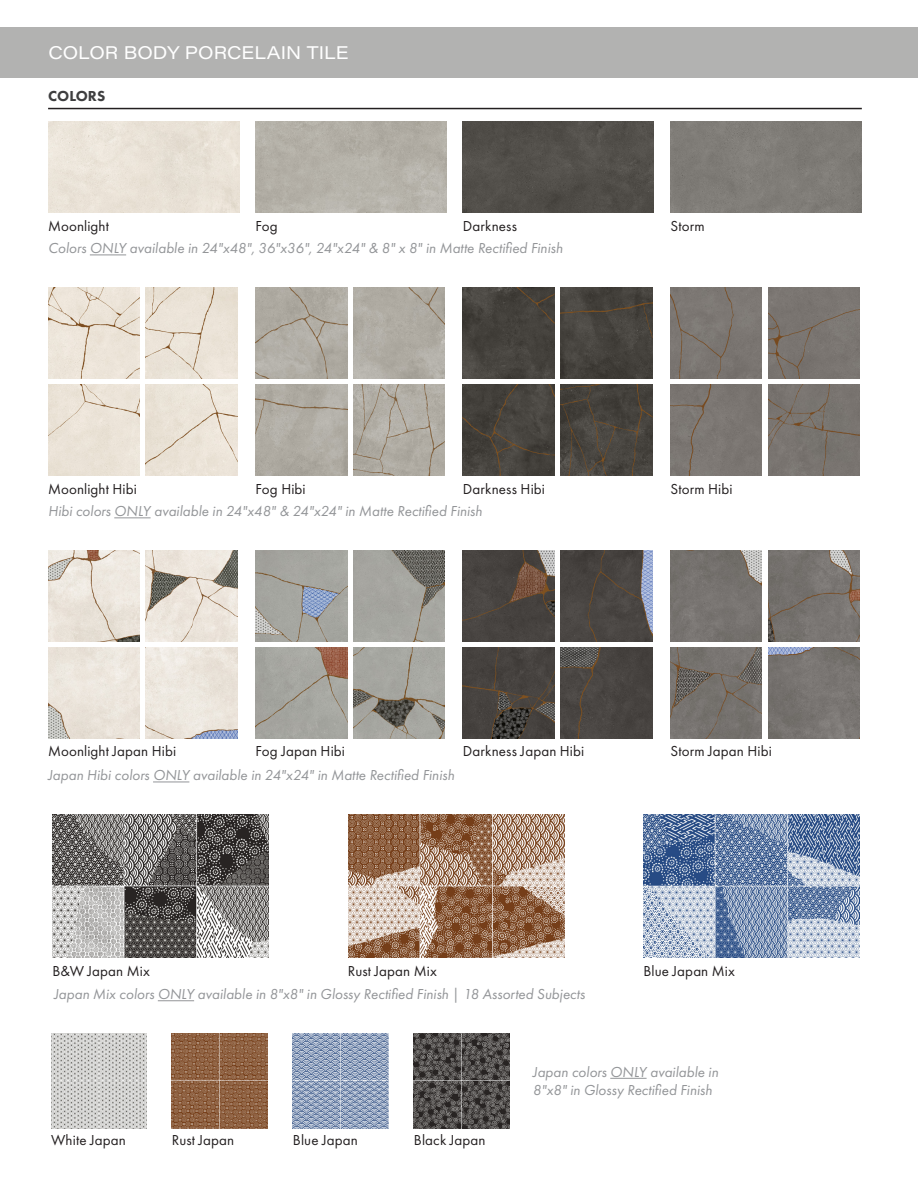
<style>
.page{position:relative;width:918px;height:1188px;background:#fff}
.page>*{position:absolute;margin:0;border:0;box-sizing:border-box;transform-origin:0 0}
.t1{font:18px "Acumin Pro Wide";letter-spacing:.005em;color:#fff}
.t2{font:italic 15px "Futura PT";color:#939598}
.t3{font:15px "Futura PT";letter-spacing:.01em;color:#231f20}
.t4{font:800 15px "Futura PT";color:#3e3e3f}
</style>
<div class="page">
<div style="left:0;top:27px;width:918px;height:50px;background:#b2b2b1"></div>
<hr style="left:48px;top:108px;width:814px;height:1px;background:#231f20">
<div style="left:48px;top:121px;width:191px;height:91px;background:#eae3d7"></div>
<img style="left:256px;top:121px;width:191px;height:91px">
<div style="left:463px;top:121px;width:191px;height:91px;background:#514e49"></div>
<div style="left:670px;top:121px;width:191px;height:91px;background:#7f7c77"></div>
<hr style="left:90px;top:255px;width:36px;height:1px;background:#939598">
<img style="left:48px;top:288px;width:92px;height:91px">
<div style="left:48px;top:384px;width:92px;height:91px;background:#ebe3d7"></div>
<img style="left:146px;top:288px;width:91px;height:91px">
<div style="left:146px;top:384px;width:91px;height:91px;background:#ebe4d8"></div>
<img style="left:256px;top:288px;width:91px;height:91px">
<img style="left:256px;top:384px;width:91px;height:91px">
<img style="left:353px;top:288px;width:92px;height:91px">
<img style="left:353px;top:384px;width:92px;height:91px">
<img style="left:463px;top:288px;width:91px;height:91px">
<img style="left:463px;top:384px;width:91px;height:91px">
<img style="left:561px;top:288px;width:91px;height:91px">
<img style="left:561px;top:384px;width:91px;height:91px">
<div style="left:670px;top:288px;width:92px;height:91px;background:#7b7672"></div>
<div style="left:670px;top:384px;width:92px;height:91px;background:#7b7672"></div>
<div style="left:768px;top:288px;width:92px;height:91px;background:#7a7571"></div>
<img style="left:768px;top:384px;width:92px;height:91px">
<hr style="left:114px;top:517px;width:37px;height:1px;background:#939598">
<img style="left:48px;top:551px;width:92px;height:91px">
<img style="left:48px;top:647px;width:92px;height:91px">
<img style="left:146px;top:551px;width:91px;height:91px">
<img style="left:146px;top:647px;width:91px;height:91px">
<img style="left:256px;top:551px;width:91px;height:91px">
<img style="left:256px;top:647px;width:91px;height:91px">
<img style="left:353px;top:551px;width:92px;height:91px">
<img style="left:353px;top:647px;width:92px;height:91px">
<img style="left:463px;top:551px;width:91px;height:91px">
<img style="left:463px;top:647px;width:91px;height:91px">
<img style="left:561px;top:551px;width:91px;height:91px">
<img style="left:561px;top:647px;width:91px;height:91px">
<img style="left:670px;top:551px;width:92px;height:91px">
<img style="left:670px;top:647px;width:92px;height:91px">
<img style="left:768px;top:551px;width:92px;height:91px">
<img style="left:768px;top:647px;width:92px;height:91px">
<hr style="left:153px;top:782px;width:36px;height:1px;background:#939598">
<img style="left:53px;top:815px;width:216px;height:143px">
<img style="left:348px;top:815px;width:216px;height:143px">
<img style="left:644px;top:815px;width:216px;height:143px">
<hr style="left:158px;top:1000px;width:36px;height:1px;background:#939598">
<img style="left:51px;top:1034px;width:95px;height:94px">
<img style="left:172px;top:1034px;width:95px;height:94px">
<img style="left:293px;top:1034px;width:95px;height:94px">
<img style="left:414px;top:1034px;width:95px;height:94px">
<hr style="left:610px;top:1078px;width:37px;height:1px;background:#939598">
<p class="t1" style="left:48px;top:39px;width:302px">COLOR BODY PORCELAIN TILE</p>
<p class="t4" style="left:48px;top:87px;width:59px">COLORS</p>
<p class="t3" style="left:48px;top:217px;width:62px">Moonlight</p>
<p class="t3" style="left:256px;top:217px;width:24px">Fog</p>
<p class="t3" style="left:463px;top:217px;width:56px">Darkness</p>
<p class="t3" style="left:670px;top:217px;width:36px">Storm</p>
<p class="t2" style="left:48px;top:240px;width:516px">Colors ONLY available in 24"x48", 36"x36", 24"x24" &amp; 8" x 8" in Matte Rectified Finish</p>
<p class="t3" style="left:48px;top:480px;width:90px">Moonlight Hibi</p>
<p class="t3" style="left:256px;top:480px;width:52px">Fog Hibi</p>
<p class="t3" style="left:463px;top:480px;width:84px">Darkness Hibi</p>
<p class="t3" style="left:670px;top:480px;width:64px">Storm Hibi</p>
<p class="t2" style="left:48px;top:502px;width:436px">Hibi colors ONLY available in 24"x48" &amp; 24"x24" in Matte Rectified Finish</p>
<p class="t3" style="left:48px;top:743px;width:130px">Moonlight Japan Hibi</p>
<p class="t3" style="left:256px;top:743px;width:91px">Fog Japan Hibi</p>
<p class="t3" style="left:463px;top:743px;width:123px">Darkness Japan Hibi</p>
<p class="t3" style="left:670px;top:743px;width:103px">Storm Japan Hibi</p>
<p class="t2" style="left:48px;top:767px;width:408px">Japan Hibi colors ONLY available in 24"x24" in Matte Rectified Finish</p>
<p class="t3" style="left:53px;top:962px;width:99px">B&amp;W Japan Mix</p>
<p class="t3" style="left:348px;top:962px;width:90px">Rust Japan Mix</p>
<p class="t3" style="left:643px;top:962px;width:93px">Blue Japan Mix</p>
<p class="t2" style="left:54px;top:985px;width:532px">Japan Mix colors ONLY available in 8"x8" in Glossy Rectified Finish | 18 Assorted Subjects</p>
<p class="t3" style="left:51px;top:1132px;width:76px">White Japan</p>
<p class="t3" style="left:172px;top:1132px;width:64px">Rust Japan</p>
<p class="t3" style="left:293px;top:1132px;width:66px">Blue Japan</p>
<p class="t3" style="left:414px;top:1132px;width:73px">Black Japan</p>
<p class="t2" style="left:533px;top:1063px;width:187px">Japan colors ONLY available in</p>
<p class="t2" style="left:533px;top:1081px;width:181px">8"x8" in Glossy Rectified Finish</p>
</div>
